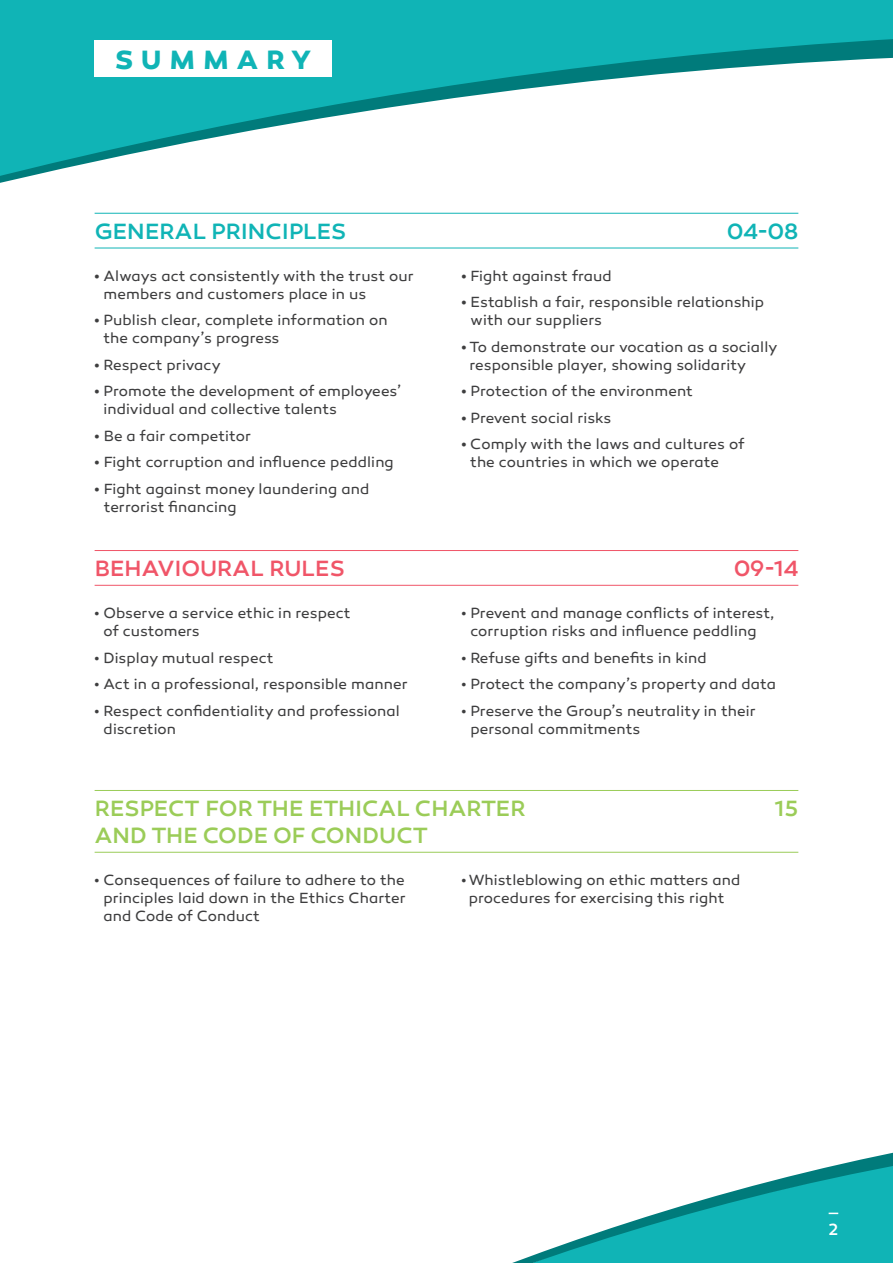
<style>
.page{position:relative;width:893px;height:1263px;background:#10b4b6}
.page>*{position:absolute;margin:0;border:0;box-sizing:border-box;transform-origin:0 0}
.Headline_1{font:700 27px "Canaro";letter-spacing:.31em;color:#10b4b6}
.t1{font:500 22.5px "Canaro";color:#9bcc58}
.t2{font:500 22.5px "Canaro";letter-spacing:.01em;color:#10b4b6}
.t3{font:500 22.5px "Canaro";letter-spacing:.005em;color:#f05568}
.t4{font:500 16.5px "Canaro";color:#fff}
.t5{font:15px/18px "Canaro";letter-spacing:.005em;color:#3e3e3f}
.s1{font-weight:500}
</style>
<div class="page">
<div style="left:0;top:190px;width:893px;height:1073px;background:#fff"></div>
<svg style="left:364px;top:1148px;width:529px;height:115px;fill:#fff"></svg>
<svg style="left:0;top:39px;width:893px;height:151px;fill:#fff"></svg>
<svg style="left:829px;top:1212px;width:9px;height:2px"></svg>
<hr style="left:95px;top:213px;width:703px;height:1px;background:#10b4b6">
<hr style="left:95px;top:248px;width:703px;height:1px;background:#10b4b6">
<hr style="left:95px;top:550px;width:703px;height:1px;background:#f05568">
<hr style="left:95px;top:585px;width:703px;height:1px;background:#f05568">
<hr style="left:95px;top:790px;width:703px;height:1px;background:#9bcc58">
<hr style="left:95px;top:852px;width:703px;height:1px;background:#9bcc58">
<div style="left:95px;top:40px;width:237px;height:36px;background:#fff"></div>
<p class="Headline_1" style="left:115px;top:43px;width:198px">SUMMARY</p>
<p class="t2" style="left:95px;top:218px;width:253px">GENERAL PRINCIPLES</p>
<p class="t2" style="left:727px;top:218px;width:73px">04-08</p>
<p class="t5" style="left:104px;top:267px;width:312px;text-indent:-9px"><span class="s1">•</span> Always act consistently with the trust our members and customers place in us</p>
<p class="t5" style="left:104px;top:311px;width:285px;text-indent:-9px"><span class="s1">•</span> Publish clear, complete information on the company’s progress</p>
<p class="t5" style="left:95px;top:356px;width:128px"><span class="s1">•</span> Respect privacy</p>
<p class="t5" style="left:104px;top:382px;width:299px;text-indent:-9px"><span class="s1">•</span> Promote the development of employees’ individual and collective talents</p>
<p class="t5" style="left:95px;top:427px;width:158px"><span class="s1">•</span> Be a fair competitor</p>
<p class="t5" style="left:95px;top:453px;width:301px"><span class="s1">•</span> Fight corruption and influence peddling</p>
<p class="t5" style="left:104px;top:480px;width:267px;text-indent:-9px"><span class="s1">•</span> Fight against money laundering and terrorist financing</p>
<p class="t5" style="left:461px;top:267px;width:152px"><span class="s1">•</span> Fight against fraud</p>
<p class="t5" style="left:470px;top:293px;width:295px;text-indent:-9px"><span class="s1">•</span> Establish a fair, responsible relationship with our suppliers</p>
<p class="t5" style="left:470px;top:338px;width:310px;text-indent:-8px"><span class="s1">•</span> To demonstrate our vocation as a socially responsible player, showing solidarity</p>
<p class="t5" style="left:461px;top:382px;width:233px"><span class="s1">•</span> Protection of the environment</p>
<p class="t5" style="left:461px;top:409px;width:152px"><span class="s1">•</span> Prevent social risks</p>
<p class="t5" style="left:470px;top:435px;width:276px;text-indent:-9px"><span class="s1">•</span> Comply with the laws and cultures of the countries in which we operate</p>
<p class="t3" style="left:95px;top:555px;width:252px">BEHAVIOURAL RULES</p>
<p class="t3" style="left:734px;top:555px;width:66px">09-14</p>
<p class="t5" style="left:103px;top:604px;width:249px;text-indent:-9px">• Observe a service ethic in respect of customers</p>
<p class="t5" style="left:95px;top:649px;width:180px">• Display mutual respect</p>
<p class="t5" style="left:95px;top:675px;width:315px">• Act in a professional, responsible manner</p>
<p class="t5" style="left:104px;top:702px;width:298px;text-indent:-9px">• Respect confidentiality and professional discretion</p>
<p class="t5" style="left:470px;top:604px;width:306px;text-indent:-9px">• Prevent and manage conflicts of interest, corruption risks and influence peddling</p>
<p class="t5" style="left:461px;top:649px;width:247px">• Refuse gifts and benefits in kind</p>
<p class="t5" style="left:461px;top:675px;width:316px">• Protect the company’s property and data</p>
<p class="t5" style="left:470px;top:702px;width:287px;text-indent:-9px">• Preserve the Group’s neutrality in their personal commitments</p>
<p class="t1" style="left:95px;top:795px;width:432px">RESPECT FOR THE ETHICAL CHARTER</p>
<p class="t1" style="left:775px;top:795px;width:25px">15</p>
<p class="t1" style="left:95px;top:822px;width:335px">AND THE CODE OF CONDUCT</p>
<p class="t5" style="left:103px;top:871px;width:304px;text-align:justify;text-indent:-9px">• Consequences of failure to adhere to the principles laid down in the Ethics Charter and Code of Conduct</p>
<p class="t5" style="left:461px;top:871px;width:280px;text-align:center">• Whistleblowing on ethic matters and procedures for exercising this right</p>
<p class="t4" style="left:829px;top:1220px;width:11px">2</p>
</div>
